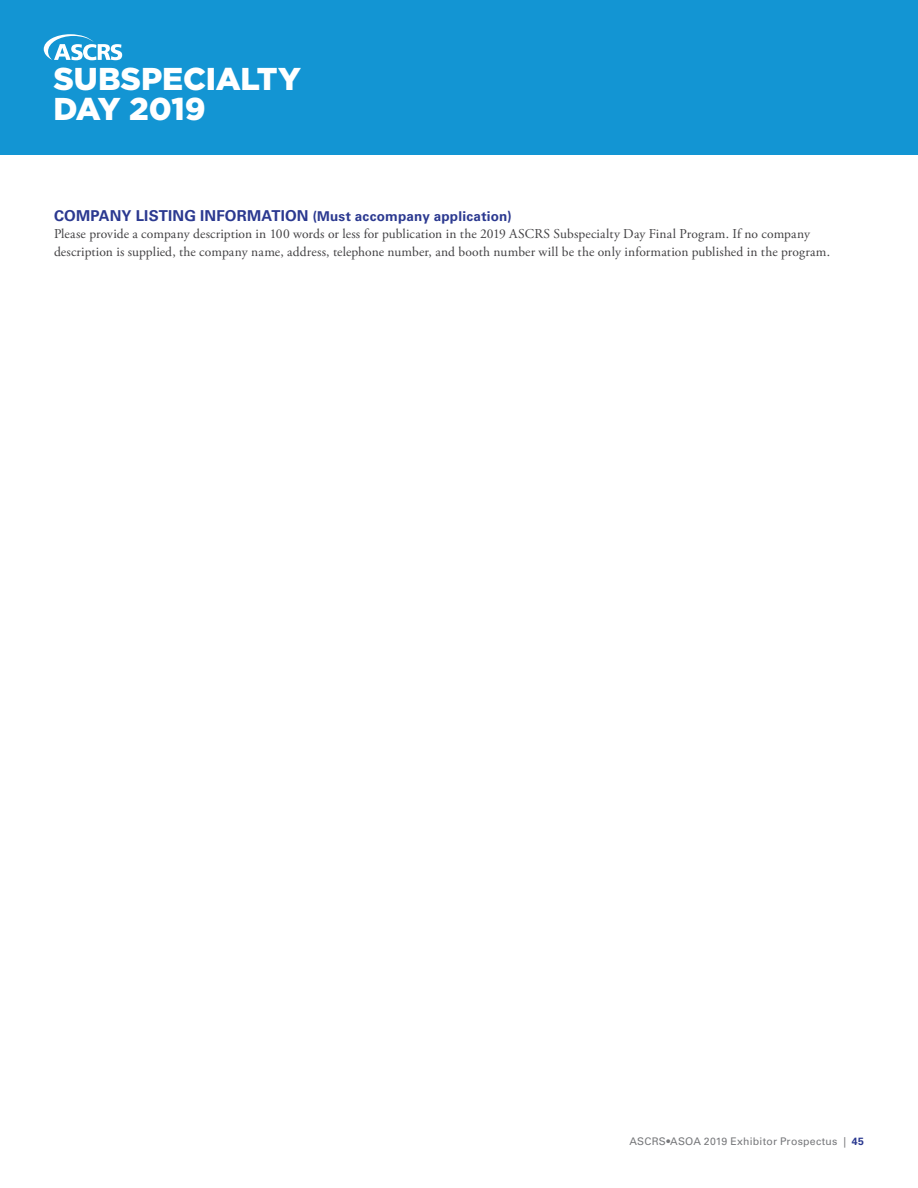
<style>
.page{position:relative;width:918px;height:1188px;background:#fff}
.page>*{position:absolute;margin:0;border:0;box-sizing:border-box;transform-origin:0 0}
.t1{font:900 31.5px/29.8px "Gotham";letter-spacing:-.005em;color:#fff}
.t2{font:13.5px/18px "Adobe Garamond Pro";letter-spacing:.005em;color:#414042}
.t3{font:700 13.5px "Univers LT Std";letter-spacing:.02em;color:#2b3990}
.t4{font:10.5px "Univers LT Std";letter-spacing:.025em;color:#77787b}
.s1{font-size:15px}
.s2{font-weight:700;color:#2b3990}
</style>
<div class="page">
<div style="left:0;top:0;width:918px;height:155px;background:#1395d3"></div>
<svg style="left:44px;top:34px;width:78px;height:26px"></svg>
<h1 class="t1" style="left:53px;top:64px;width:249px">SUBSPECIALTY<br>DAY 2019</h1>
<p class="t3" style="left:54px;top:208px;width:459px"><span class="s1">COMPANY LISTING INFORMATION</span> (Must accompany application)</p>
<p class="t2" style="left:54px;top:226px;width:778px">Please provide a company description in 100 words or less for publication in the 2019 ASCRS Subspecialty Day Final Program. If no company description is supplied, the company name, address, telephone number, and booth number will be the only information published in the program.</p>
<p class="t4" style="left:629px;top:1135px;width:236px">ASCRS•ASOA 2019 Exhibitor Prospectus | <span class="s2">45</span></p>
</div>
